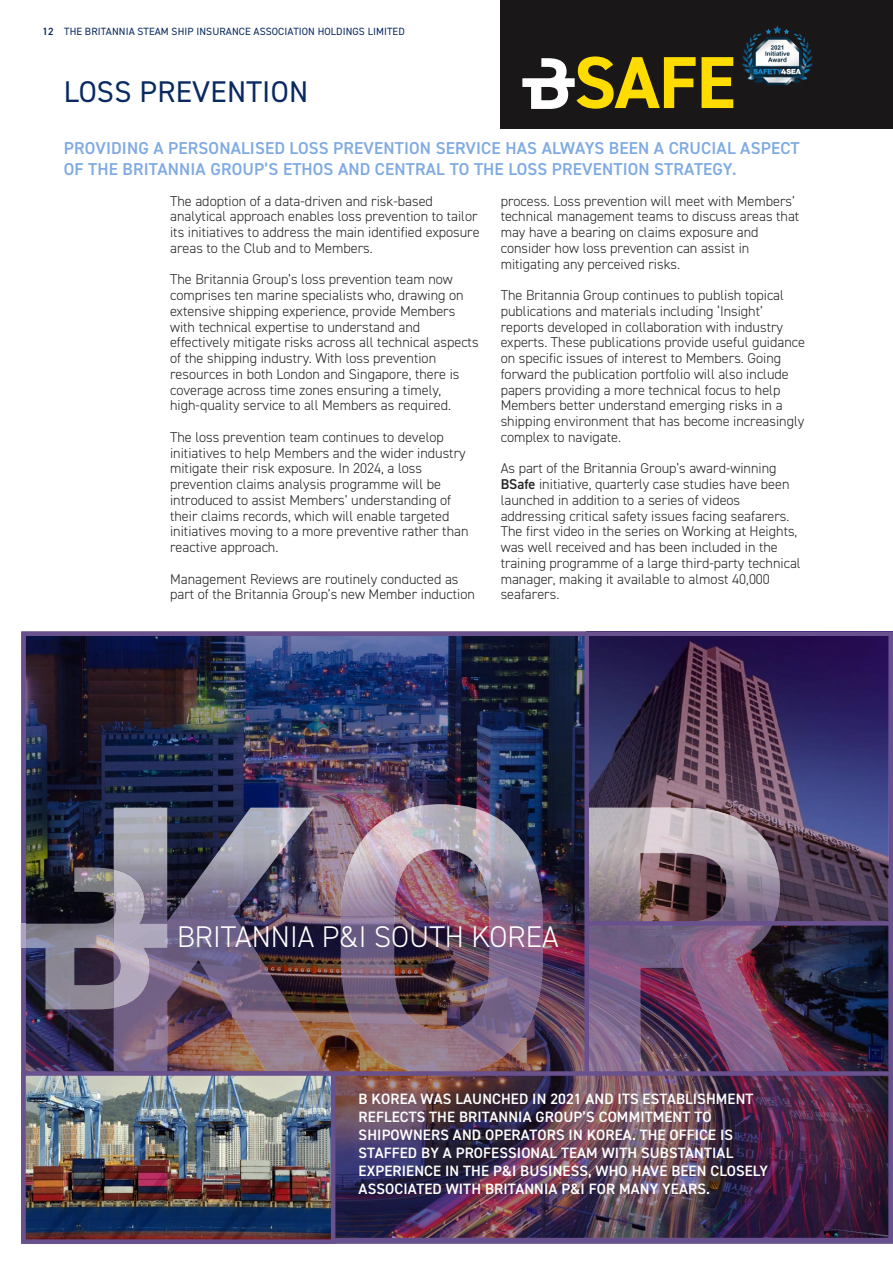
<style>
.page{position:relative;width:893px;height:1263px;background:#fff}
.page>*{position:absolute;margin:0;border:0;box-sizing:border-box;transform-origin:0 0}
.t1{font:300 30px "DIN2014";color:#fff}
.t2{font:30px "DIN2014";letter-spacing:.01em;color:#082a61}
.t3{font:600 17.25px/21px "DIN2014";letter-spacing:.01em;color:#7faae2}
.t4{font:600 15px/18px "DIN2014";letter-spacing:.01em;color:#fff}
.t5{font:300 14.25px/15.8px "DIN2014";color:#272526}
.t6{font:10.5px "DIN2014";letter-spacing:.01em;color:#082a61}
.s1{font-weight:600}
</style>
<div class="page">
<div style="left:501px;top:0;width:392px;height:128px;background:#1a1718"></div>
<img style="left:26px;top:636px;width:862px;height:601px">
<div style="left:21px;top:631px;width:872px;height:611px;border:4px solid #69518e"></div>
<img style="left:341px;top:804px;width:202px;height:267px">
<img style="left:114px;top:808px;width:216px;height:263px">
<img style="left:589px;top:925px;width:200px;height:146px">
<img style="left:589px;top:808px;width:191px;height:113px">
<img style="left:74px;top:867px;width:40px;height:32px">
<img style="left:26px;top:916px;width:88px;height:93px">
<div style="left:21px;top:924px;width:5px;height:24px;background:#aea1c2"></div>
<img style="left:114px;top:869px;width:53px;height:139px">
<div style="left:126px;top:1071px;width:765px;height:5px;background:#69518e"></div>
<div style="left:584px;top:635px;width:5px;height:436px;background:#69518e"></div>
<hr style="left:587px;top:921px;width:304px;height:4px;background:#69518e">
<img style="left:26px;top:1076px;width:304px;height:163px">
<div style="left:21px;top:1071px;width:314px;height:173px;border:4px solid #69518e"></div>
<svg style="left:522px;top:56px;width:211px;height:53px"></svg>
<img style="left:742px;top:42px;width:8px;height:26px">
<p class="t6" style="left:43px;top:28px;width:364px"><span class="s1">12</span> THE BRITANNIA STEAM SHIP INSURANCE ASSOCIATION HOLDINGS LIMITED</p>
<p class="t2" style="left:64px;top:81px;width:246px">LOSS PREVENTION</p>
<p class="t3" style="left:64px;top:139px;width:737px">PROVIDING A PERSONALISED LOSS PREVENTION SERVICE HAS ALWAYS BEEN A CRUCIAL ASPECT<br>OF THE BRITANNIA GROUP’S ETHOS AND CENTRAL TO THE LOSS PREVENTION STRATEGY.</p>
<p class="t5" style="left:170px;top:194px;width:311px">The adoption of a data-driven and risk-based analytical approach enables loss prevention to tailor its initiatives to address the main identified exposure areas to the Club and to Members.</p>
<p class="t5" style="left:170px;top:273px;width:310px">The Britannia Group’s loss prevention team now comprises ten marine specialists who, drawing on extensive shipping experience, provide Members with technical expertise to understand and effectively mitigate risks across all technical aspects of the shipping industry. With loss prevention resources in both London and Singapore, there is coverage across time zones ensuring a timely, high-quality service to all Members as required.</p>
<p class="t5" style="left:170px;top:430px;width:300px">The loss prevention team continues to develop initiatives to help Members and the wider industry mitigate their risk exposure. In 2024, a loss prevention claims analysis programme will be introduced to assist Members’ understanding of their claims records, which will enable targeted initiatives moving to a more preventive rather than reactive approach.</p>
<p class="t5" style="left:170px;top:572px;width:306px">Management Reviews are routinely conducted as part of the Britannia Group’s new Member induction</p>
<p class="t5" style="left:501px;top:194px;width:300px">process. Loss prevention will meet with Members’ technical management teams to discuss areas that may have a bearing on claims exposure and consider how loss prevention can assist in mitigating any perceived risks.</p>
<p class="t5" style="left:501px;top:289px;width:306px">The Britannia Group continues to publish topical publications and materials including ‘Insight’ reports developed in collaboration with industry experts. These publications provide useful guidance on specific issues of interest to Members. Going forward the publication portfolio will also include papers providing a more technical focus to help Members better understand emerging risks in a shipping environment that has become increasingly complex to navigate.</p>
<p class="t5" style="left:501px;top:462px;width:302px">As part of the Britannia Group’s award-winning <span class="s1">BSafe</span> initiative, quarterly case studies have been launched in addition to a series of videos addressing critical safety issues facing seafarers.<br>The first video in the series on Working at Heights, was well received and has been included in the training programme of a large third-party technical manager, making it available to almost 40,000 seafarers.</p>
<p class="t1" style="left:177px;top:926px;width:383px">BRITANNIA P&amp;I SOUTH KOREA</p>
<p class="t4" style="left:359px;top:1091px;width:411px">B KOREA WAS LAUNCHED IN 2021 AND ITS ESTABLISHMENT REFLECTS THE BRITANNIA GROUP’S COMMITMENT TO SHIPOWNERS AND OPERATORS IN KOREA. THE OFFICE IS STAFFED BY A PROFESSIONAL TEAM WITH SUBSTANTIAL EXPERIENCE IN THE P&amp;I BUSINESS, WHO HAVE BEEN CLOSELY ASSOCIATED WITH BRITANNIA P&amp;I FOR MANY YEARS.</p>
</div>
